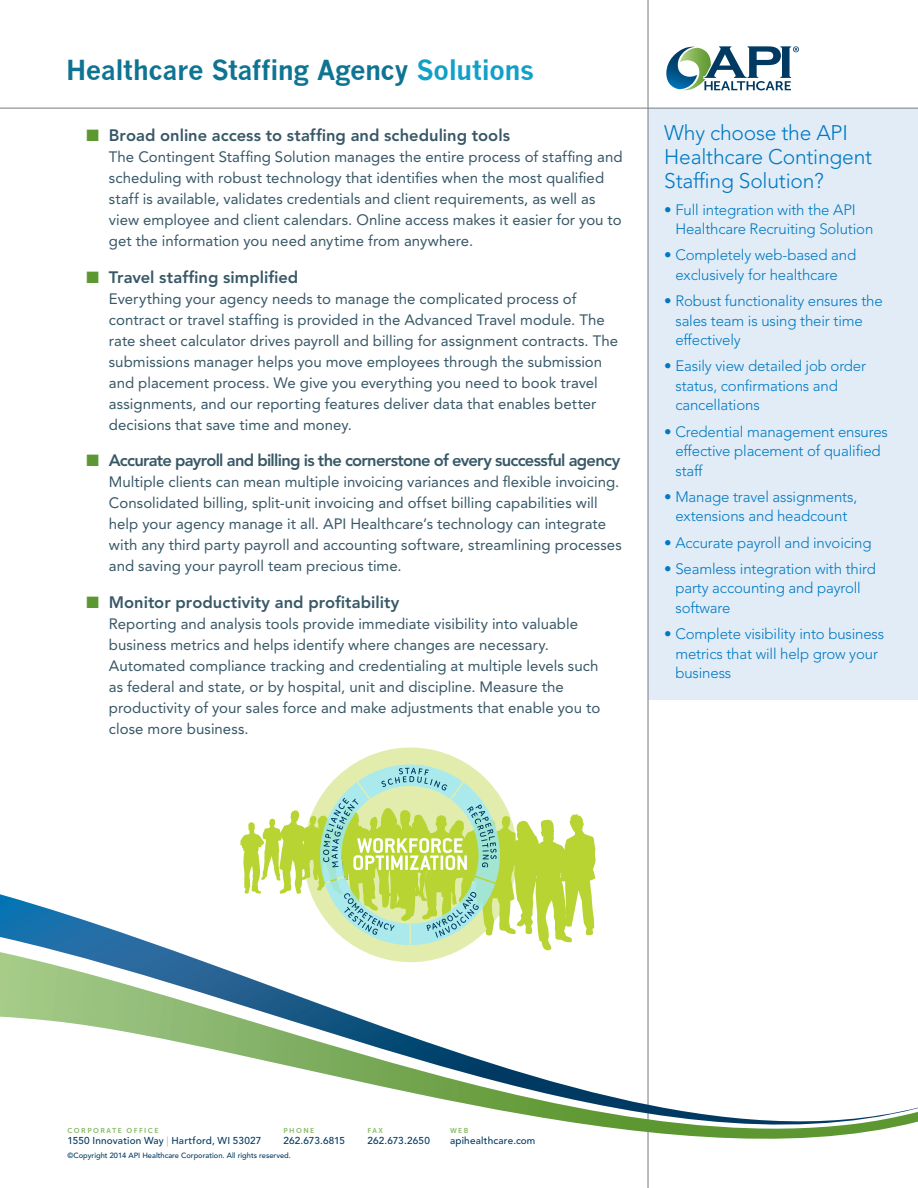
<style>
.page{position:relative;width:918px;height:1188px;background:#fff}
.page>*{position:absolute;margin:0;border:0;box-sizing:border-box;transform-origin:0 0}
.t1{font:700 27px "News Gothic";letter-spacing:-.02em;color:#0f7492}
.BULLETS{font:300 21px/24px "Avenir LT Std";letter-spacing:-.01em;color:#0079c2}
.t2{font:800 16.5px "Avenir LT Std";color:#385867}
.t3{font:800 16.5px "Avenir LT Std";letter-spacing:-.045em;color:#385867}
.main_body_text{font:15px/21px "Avenir LT Std";color:#385867}
.BULLETS-2{font:300 15px/19.5px "Avenir LT Std";letter-spacing:-.01em;color:#0079c2}
.t4{font:500 10.05px "Avenir LT Std";letter-spacing:.015em;color:#003a62}
.t5{font:500 7.5px "Avenir LT Std";color:#003a62}
.t6{font:7.2px "Museo Sans 700";letter-spacing:.2em;color:#88b965}
.s1{color:#11a0c6}
.s2{color:#5c9731}
.s3{font-weight:300;color:#88b965}
</style>
<div class="page">
<div style="left:648px;top:108px;width:270px;height:592px;background:#e1ecf7"></div>
<hr style="left:647px;top:0;width:2px;height:1188px;background:#86888b">
<hr style="left:0;top:108px;width:918px;height:1px;background:#86888b">
<svg style="left:0;top:894px;width:649px;height:58px"></svg>
<svg style="left:0;top:952px;width:918px;height:236px"></svg>
<svg style="left:303px;top:747px;width:214px;height:215px"></svg>
<svg style="left:240px;top:765px;width:356px;height:185px"></svg>
<svg style="left:666px;top:46px;width:133px;height:45px"></svg>
<p class="t1" style="left:66px;top:54px;width:470px">Healthcare Staffing Agency <span class="s1">Solutions</span></p>
<p class="t2" style="left:86px;top:126px;width:425px"><span class="s2">■</span> Broad online access to staffing and scheduling tools</p>
<p class="main_body_text" style="left:109px;top:146px;width:515px">The Contingent Staffing Solution manages the entire process of staffing and scheduling with robust technology that identifies when the most qualified staff is available, validates credentials and client requirements, as well as view employee and client calendars. Online access makes it easier for you to get the information you need anytime from anywhere.</p>
<p class="t2" style="left:86px;top:267px;width:213px"><span class="s2">■</span> Travel staffing simplified</p>
<p class="main_body_text" style="left:109px;top:288px;width:511px">Everything your agency needs to manage the complicated process of contract or travel staffing is provided in the Advanced Travel module. The rate sheet calculator drives payroll and billing for assignment contracts. The submissions manager helps you move employees through the submission and placement process. We give you everything you need to book travel assignments, and our reporting features deliver data that enables better decisions that save time and money.</p>
<p class="t3" style="left:86px;top:451px;width:536px"><span class="s2">■</span> Accurate payroll and billing is the cornerstone of every successful agency</p>
<p class="main_body_text" style="left:109px;top:472px;width:514px">Multiple clients can mean multiple invoicing variances and flexible invoicing.<br>Consolidated billing, split-unit invoicing and offset billing capabilities will help your agency manage it all. API Healthcare’s technology can integrate with any third party payroll and accounting software, streamlining processes and saving your payroll team precious time.</p>
<p class="t2" style="left:86px;top:593px;width:315px"><span class="s2">■</span> Monitor productivity and profitability</p>
<p class="main_body_text" style="left:109px;top:614px;width:493px">Reporting and analysis tools provide immediate visibility into valuable business metrics and helps identify where changes are necessary.<br>Automated compliance tracking and credentialing at multiple levels such as federal and state, or by hospital, unit and discipline. Measure the productivity of your sales force and make adjustments that enable you to close more business.</p>
<p class="BULLETS" style="left:664px;top:121px;width:209px">Why choose the API<br>Healthcare Contingent<br>Staffing Solution?</p>
<p class="BULLETS-2" style="left:675px;top:200px;width:199px;text-indent:-11px">• Full integration with the API<br>Healthcare Recruiting Solution</p>
<p class="BULLETS-2" style="left:664px;top:246px;width:193px;text-align:center">• Completely web-based and exclusively for healthcare</p>
<p class="BULLETS-2" style="left:675px;top:291px;width:209px;text-indent:-11px">• Robust functionality ensures the sales team is using their time effectively</p>
<p class="BULLETS-2" style="left:675px;top:357px;width:192px;text-indent:-11px">• Easily view detailed job order status, confirmations and cancellations</p>
<p class="BULLETS-2" style="left:675px;top:422px;width:214px;text-indent:-11px">• Credential management ensures effective placement of qualified staff</p>
<p class="BULLETS-2" style="left:664px;top:487px;width:194px;text-align:center">• Manage travel assignments, extensions and headcount</p>
<p class="BULLETS-2" style="left:664px;top:533px;width:209px">• Accurate payroll and invoicing</p>
<p class="BULLETS-2" style="left:675px;top:559px;width:202px;text-indent:-11px">• Seamless integration with third party accounting and payroll software</p>
<p class="BULLETS-2" style="left:675px;top:624px;width:210px;text-indent:-11px">• Complete visibility into business metrics that will help grow your business</p>
<p class="t6" style="left:68px;top:1127px;width:92px">CORPORATE OFFICE</p>
<p class="t6" style="left:284px;top:1127px;width:32px">PHONE</p>
<p class="t6" style="left:368px;top:1127px;width:17px">FAX</p>
<p class="t6" style="left:450px;top:1127px;width:20px">WEB</p>
<p class="t4" style="left:68px;top:1135px;width:195px">1550 Innovation Way <span class="s3">|</span> Hartford, WI 53027</p>
<p class="t4" style="left:283px;top:1135px;width:63px">262.673.6815</p>
<p class="t4" style="left:367px;top:1135px;width:64px">262.673.2650</p>
<p class="t4" style="left:450px;top:1135px;width:87px">apihealthcare.com</p>
<p class="t5" style="left:68px;top:1151px;width:225px">©Copyright 2014 API Healthcare Corporation. All rights reserved.</p>
</div>
